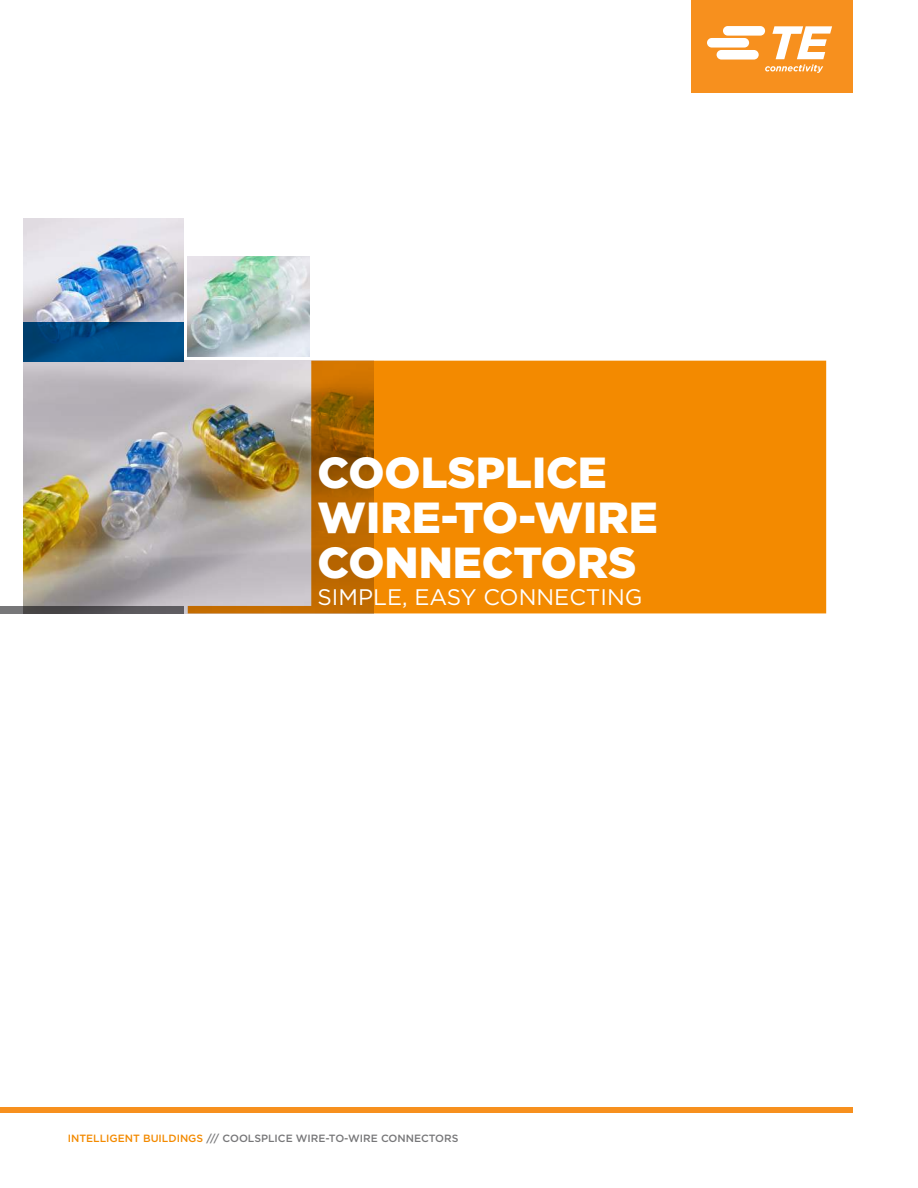
<style>
.page{position:relative;width:918px;height:1188px;background:#fff}
.page>*{position:absolute;margin:0;border:0;box-sizing:border-box;transform-origin:0 0}
.t1{font:900 43.5px/45px "Gotham";color:#fff}
.t2{font:22.5px "Gotham";color:#fff}
.t3{font:500 10.5px "Gotham";color:#777779}
.s1{color:#f38a00}
</style>
<div class="page">
<div style="left:691px;top:0;width:162px;height:93px;background:#f7901e"></div>
<svg style="left:707px;top:26px;width:125px;height:47px"></svg>
<div style="left:0;top:1107px;width:853px;height:6px;background:#f7901e"></div>
<img style="left:23px;top:361px;width:165px;height:252px">
<img style="left:188px;top:256px;width:122px;height:101px">
<img style="left:23px;top:218px;width:161px;height:104px">
<svg style="left:188px;top:361px;width:638px;height:252px;background:#df8b1c"></svg>
<svg style="left:0;top:606px;width:184px;height:7px"></svg>
<svg style="left:23px;top:322px;width:161px;height:39px;background:#004b84"></svg>
<h1 class="t1" style="left:318px;top:453px;width:342px">COOLSPLICE<br>WIRE-TO-WIRE<br>CONNECTORS</h1>
<h2 class="t2" style="left:318px;top:587px;width:326px">SIMPLE, EASY CONNECTING</h2>
<p class="t3" style="left:68px;top:1134px;width:392px"><span class="s1">INTELLIGENT BUILDINGS</span> /// COOLSPLICE WIRE-TO-WIRE CONNECTORS</p>
</div>
